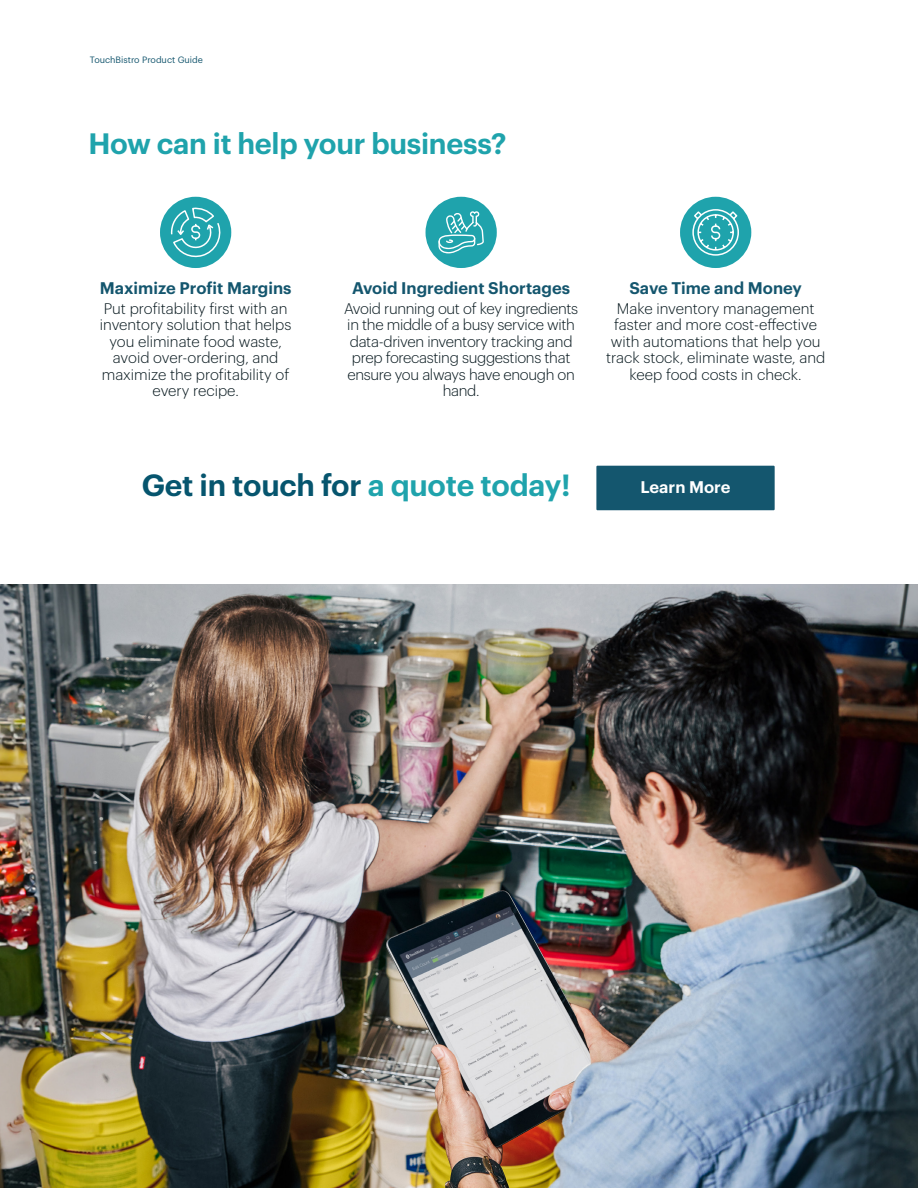
<style>
.page{position:relative;width:918px;height:1188px;background:#fff}
.page>*{position:absolute;margin:0;border:0;box-sizing:border-box;transform-origin:0 0}
.Sub-Headers{font:600 30px "Graphik";letter-spacing:-.01em;color:#06556e}
.Sub-Headers-2{font:600 28.8px "Graphik";letter-spacing:-.01em;color:#1fa3ac}
.How_Can_It_Help_Headers{font:600 16.5px "Graphik";color:#14566e}
.How_Can_It_Help_Text{font:600 16.5px "Graphik";color:#fff}
.How_Can_It_Help_Text-2{font:300 15px/16.5px "Graphik";color:#06171d;text-align:center}
.How_Can_It_Help_Text-3{font:300 15px/16.5px "Graphik";letter-spacing:-.02em;color:#06171d;text-align:center}
.t1{font:9px "Graphik";color:#14566e}
.s1{color:#1fa3ac}
</style>
<div class="page">
<img style="left:0;top:584px;width:918px;height:604px">
<div style="left:596px;top:466px;width:179px;height:44px;background:#14566e"></div>
<div style="left:160px;top:197px;width:71px;height:71px;background:#1fa3ac;border-radius:50%"></div>
<div style="left:426px;top:197px;width:71px;height:71px;background:#1fa3ac;border-radius:50%"></div>
<div style="left:680px;top:197px;width:71px;height:71px;background:#1fa3ac;border-radius:50%"></div>
<svg style="left:170px;top:207px;width:54px;height:54px"></svg>
<svg style="left:692px;top:209px;width:47px;height:47px"></svg>
<svg style="left:438px;top:211px;width:46px;height:42px"></svg>
<p class="t1" style="left:90px;top:53px;width:115px">TouchBistro Product Guide</p>
<p class="Sub-Headers-2" style="left:88px;top:121px;width:419px">How can it help your business?</p>
<p class="How_Can_It_Help_Headers" style="left:100px;top:275px;width:193px">Maximize Profit Margins</p>
<p class="How_Can_It_Help_Text-2" style="left:100px;top:299px;width:193px">Put profitability first with an inventory solution that helps you eliminate food waste, avoid over-ordering, and maximize the profitability of every recipe.</p>
<p class="How_Can_It_Help_Headers" style="left:352px;top:275px;width:220px">Avoid Ingredient Shortages</p>
<p class="How_Can_It_Help_Text-3" style="left:344px;top:299px;width:236px">Avoid running out of key ingredients in the middle of a busy service with data-driven inventory tracking and prep forecasting suggestions that ensure you always have enough on hand.</p>
<p class="How_Can_It_Help_Headers" style="left:629px;top:275px;width:174px">Save Time and Money</p>
<p class="How_Can_It_Help_Text-2" style="left:606px;top:299px;width:221px">Make inventory management faster and more cost-effective with automations that help you track stock, eliminate waste, and keep food costs in check.</p>
<p class="Sub-Headers" style="left:142px;top:463px;width:430px">Get in touch for <span class="s1">a quote today!</span></p>
<p class="How_Can_It_Help_Text" style="left:640px;top:475px;width:92px">Learn More</p>
</div>
